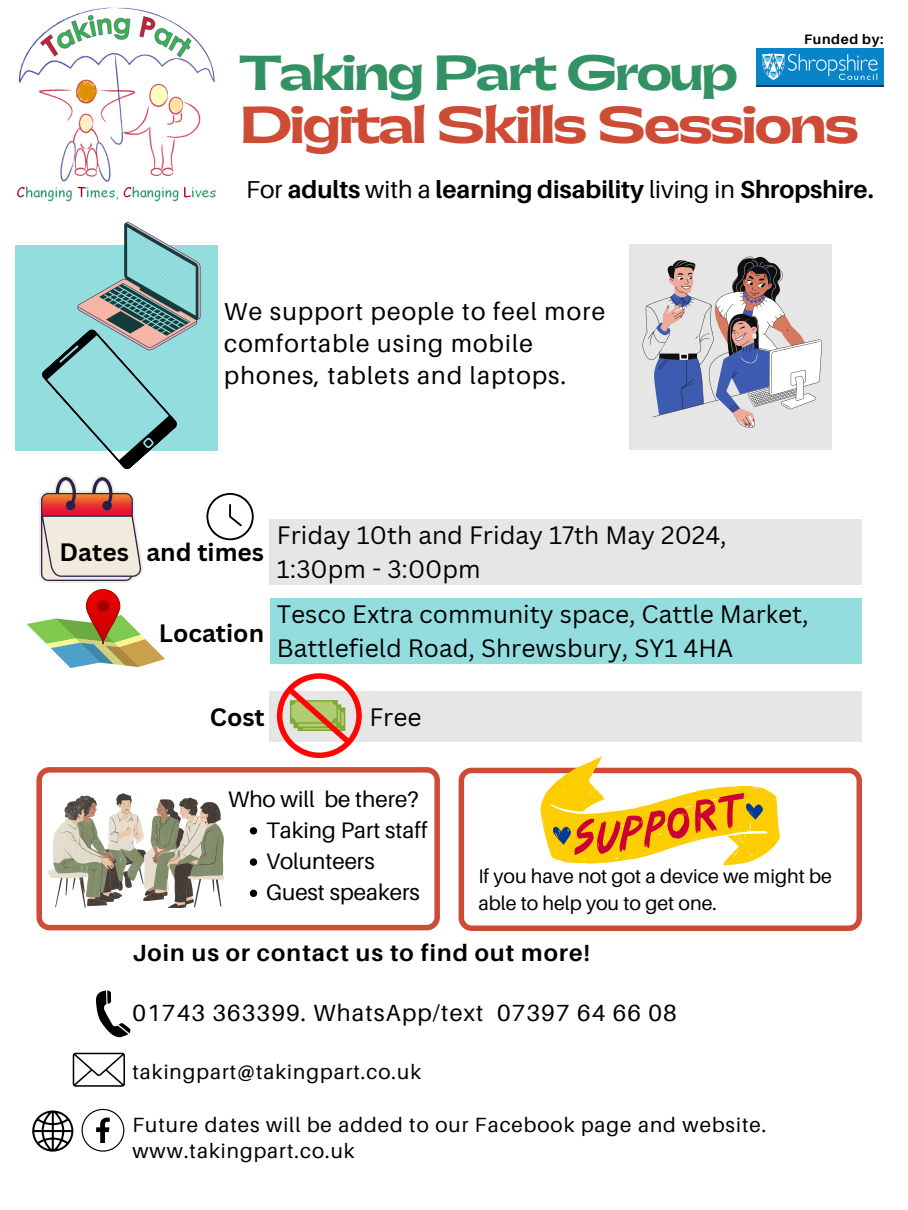
<style>
.page{position:relative;width:908px;height:1210px;background:#fff}
.page>*{position:absolute;margin:0;border:0;box-sizing:border-box;transform-origin:0 0}
.t1{font:800 48.47px "Gatwick";letter-spacing:-.05em;color:#ce4c35}
.t2{font:800 46.02px "Gatwick";letter-spacing:-.05em;color:#339264}
.t3{font:24.5px/34.1px "Canva Sans";color:#000}
.t4{font:24.5px/31.8px "Aileron";letter-spacing:.05em;color:#000}
.t5{font:700 24.5px "Aileron";color:#000}
.t6{font:700 24.5px "Canva Sans";color:#000}
.t7{font:23.38px "Aileron";letter-spacing:.05em;color:#000}
.t8{font:700 23.38px "Aileron";letter-spacing:.05em;color:#000}
.t9{font:22.4px "Aileron";color:#000}
.t10{font:20.58px/26.5px "Aileron";letter-spacing:.05em;color:#000}
.t11{font:19.6px/27.3px "Aileron";color:#000}
.t12{font:700 13.72px "Aileron";letter-spacing:.05em;color:#000}
.s1{font-weight:400}
</style>
<div class="page">
<svg style="left:36px;top:767px;width:404px;height:163px"></svg>
<img style="left:17px;top:7px;width:199px;height:195px">
<img style="left:756px;top:48px;width:127px;height:39px">
<div style="left:16px;top:245px;width:202px;height:206px;background:#94ddde"></div>
<div style="left:629px;top:244px;width:202px;height:205px;background:#e6e6e6"></div>
<svg style="left:42px;top:222px;width:158px;height:248px"></svg>
<svg style="left:642px;top:256px;width:179px;height:172px"></svg>
<svg style="left:458px;top:767px;width:403px;height:164px"></svg>
<svg style="left:540px;top:756px;width:239px;height:109px"></svg>
<svg style="left:96px;top:990px;width:35px;height:48px"></svg>
<svg style="left:73px;top:1052px;width:52px;height:34px"></svg>
<svg style="left:81px;top:1109px;width:43px;height:42px"></svg>
<svg style="left:32px;top:1110px;width:41px;height:41px"></svg>
<svg style="left:47px;top:794px;width:176px;height:114px"></svg>
<svg style="left:250px;top:827px;width:7px;height:7px"></svg>
<svg style="left:250px;top:858px;width:7px;height:7px"></svg>
<svg style="left:250px;top:889px;width:7px;height:8px"></svg>
<div style="left:269px;top:691px;width:592px;height:51px;background:#e6e6e6"></div>
<svg style="left:277px;top:673px;width:84px;height:85px"></svg>
<div style="left:271px;top:598px;width:590px;height:65px;background:#94ddde"></div>
<svg style="left:86px;top:589px;width:34px;height:55px"></svg>
<div style="left:86px;top:589px;width:34px;height:55px;border:1px solid #a00000;border-radius:17px"></div>
<svg style="left:27px;top:600px;width:138px;height:68px"></svg>
<div style="left:269px;top:519px;width:592px;height:65px;background:#e6e6e6"></div>
<img style="left:39px;top:476px;width:103px;height:106px">
<svg style="left:206px;top:493px;width:48px;height:47px"></svg>
<p class="t12" style="left:803px;top:31px;width:81px">Funded by:</p>
<p class="t2" style="left:239px;top:50px;width:500px">Taking Part Group</p>
<p class="t1" style="left:239px;top:101px;width:621px">Digital Skills Sessions</p>
<p class="t5" style="left:246px;top:174px;width:628px"><span class="s1">For</span> adults <span class="s1">with a</span> learning disability <span class="s1">living in</span> Shropshire.</p>
<p class="t4" style="left:224px;top:295px;width:382px">We support people to feel more comfortable using mobile phones, tablets and laptops.</p>
<p class="t6" style="left:60px;top:534px;width:206px">Dates and times</p>
<p class="t6" style="left:159px;top:616px;width:107px">Location</p>
<h3 class="t3" style="left:277px;top:517px;width:451px">Friday 10th and Friday 17th May 2024,<br>1:30pm - 3:00pm</h3>
<h2 class="t3" style="left:277px;top:596px;width:533px">Tesco Extra community space, Cattle Market,<br>Battlefield Road, Shrewsbury, SY1 4HA</h2>
<h2 class="t6" style="left:210px;top:699px;width:56px">Cost</h2>
<h3 class="t3" style="left:369px;top:699px;width:54px">Free</h3>
<p class="t9" style="left:228px;top:785px;width:192px">Who will be there?</p>
<h3 class="t9" style="left:266px;top:816px;width:163px">Taking Part staff</h3>
<p class="t9" style="left:266px;top:847px;width:110px">Volunteers</p>
<p class="t9" style="left:266px;top:878px;width:155px">Guest speakers</p>
<h3 class="t11" style="left:478px;top:862px;width:355px">If you have not got a device we might be able to help you to get one.</h3>
<p class="t8" style="left:132px;top:938px;width:459px">Join us or contact us to find out more!</p>
<p class="t7" style="left:132px;top:998px;width:545px">01743 363399. WhatsApp/text 07397 64 66 08</p>
<p class="t10" style="left:132px;top:1057px;width:290px">takingpart@takingpart.co.uk</p>
<p class="t10" style="left:132px;top:1110px;width:635px">Future dates will be added to our Facebook page and website. www.takingpart.co.uk</p>
</div>
